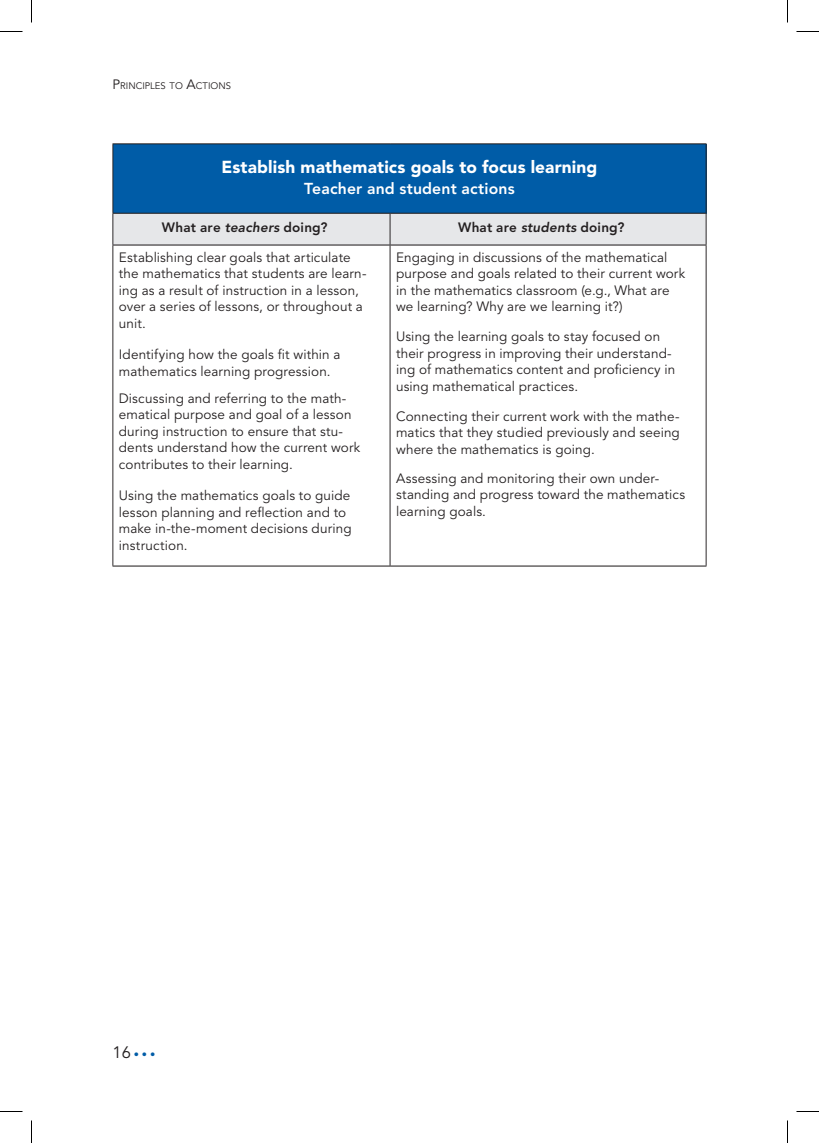
<style>
.page{position:relative;width:819px;height:1143px;background:#fff}
.page>*{position:absolute;margin:0;border:0;box-sizing:border-box;transform-origin:0 0}
.t1{font:900 17.25px "Avenir LT Std";letter-spacing:.01em;color:#fff}
.t2{font:800 15.75px "Avenir LT Std";letter-spacing:.01em;color:#fff}
.t3{font:13.5px/16.5px "Avenir LT Std";letter-spacing:.01em;color:#231f20}
.t4{font:800 13.5px "Avenir LT Std";letter-spacing:.015em;color:#231f20}
.t5{font:10.5px "Avenir LT Std";color:#005ca7}
.t6{font:9.45px "Avenir LT Std";color:#231f20}
.s1{font-size:13.5px}
.s2{font-style:italic}
.s3{font-size:16.5px;color:#231f20}
</style>
<div class="page">
<svg style="left:0;top:31px;width:22px;height:1px"></svg>
<svg style="left:796px;top:31px;width:23px;height:1px"></svg>
<svg style="left:0;top:1111px;width:22px;height:1px"></svg>
<svg style="left:796px;top:1111px;width:23px;height:1px"></svg>
<svg style="left:31px;top:0;width:1px;height:22px"></svg>
<svg style="left:31px;top:1120px;width:1px;height:23px"></svg>
<svg style="left:787px;top:0;width:1px;height:22px"></svg>
<svg style="left:787px;top:1120px;width:1px;height:23px"></svg>
<div style="left:113px;top:144px;width:593px;height:69px;background:#005ca7"></div>
<div style="left:113px;top:214px;width:593px;height:31px;background:#e6e7e9"></div>
<hr style="left:390px;top:214px;width:1px;height:31px;background:#231f20">
<hr style="left:112px;top:245px;width:1px;height:321px;background:#231f20">
<hr style="left:390px;top:245px;width:1px;height:321px;background:#231f20">
<hr style="left:706px;top:245px;width:1px;height:321px;background:#231f20">
<hr style="left:113px;top:566px;width:277px;height:1px;background:#231f20">
<hr style="left:390px;top:566px;width:317px;height:1px;background:#231f20">
<hr style="left:113px;top:143px;width:277px;height:1px;background:#231f20">
<hr style="left:112px;top:144px;width:1px;height:69px;background:#231f20">
<hr style="left:390px;top:143px;width:317px;height:1px;background:#231f20">
<hr style="left:706px;top:144px;width:1px;height:69px;background:#231f20">
<hr style="left:113px;top:213px;width:277px;height:1px;background:#231f20">
<hr style="left:112px;top:214px;width:1px;height:31px;background:#231f20">
<hr style="left:390px;top:213px;width:317px;height:1px;background:#231f20">
<hr style="left:706px;top:214px;width:1px;height:31px;background:#231f20">
<hr style="left:113px;top:245px;width:277px;height:1px;background:#231f20">
<hr style="left:390px;top:245px;width:317px;height:1px;background:#231f20">
<p class="t6" style="left:112px;top:81px;width:120px"><span class="s1">P</span>RINCIPLES TO <span class="s1">A</span>CTIONS</p>
<p class="t1" style="left:222px;top:156px;width:377px">Establish mathematics goals to focus learning</p>
<p class="t2" style="left:304px;top:179px;width:212px">Teacher and student actions</p>
<p class="t4" style="left:162px;top:219px;width:167px">What are <span class="s2">teachers</span> doing?</p>
<p class="t4" style="left:458px;top:219px;width:168px">What are <span class="s2">students</span> doing?</p>
<p class="t3" style="left:119px;top:249px;width:249px">Establishing clear goals that articulate the mathematics that students are learn&shy;ing as a result of instruction in a lesson, over a series of lessons, or throughout a unit.</p>
<p class="t3" style="left:119px;top:347px;width:223px">Identifying how the goals fit within a mathematics learning progression.</p>
<p class="t3" style="left:119px;top:390px;width:243px">Discussing and referring to the math&shy;ematical purpose and goal of a lesson during instruction to ensure that stu&shy;dents understand how the current work contributes to their learning.</p>
<p class="t3" style="left:119px;top:488px;width:234px">Using the mathematics goals to guide lesson planning and reflection and to make in-the-moment decisions during instruction.</p>
<p class="t3" style="left:396px;top:249px;width:291px">Engaging in discussions of the mathematical purpose and goals related to their current work in the mathematics classroom (e.g., What are we learning? Why are we learning it?)</p>
<p class="t3" style="left:396px;top:329px;width:281px">Using the learning goals to stay focused on their progress in improving their understand&shy;ing of mathematics content and proficiency in using mathematical practices.</p>
<p class="t3" style="left:396px;top:408px;width:285px;text-align:justify">Connecting their current work with the mathe&shy;matics that they studied previously and seeing where the mathematics is going.</p>
<p class="t3" style="left:396px;top:470px;width:291px">Assessing and monitoring their own under&shy;standing and progress toward the mathematics learning goals.</p>
<p class="t5" style="left:112px;top:1048px;width:44px"><span class="s3">16</span> • • •</p>
</div>
